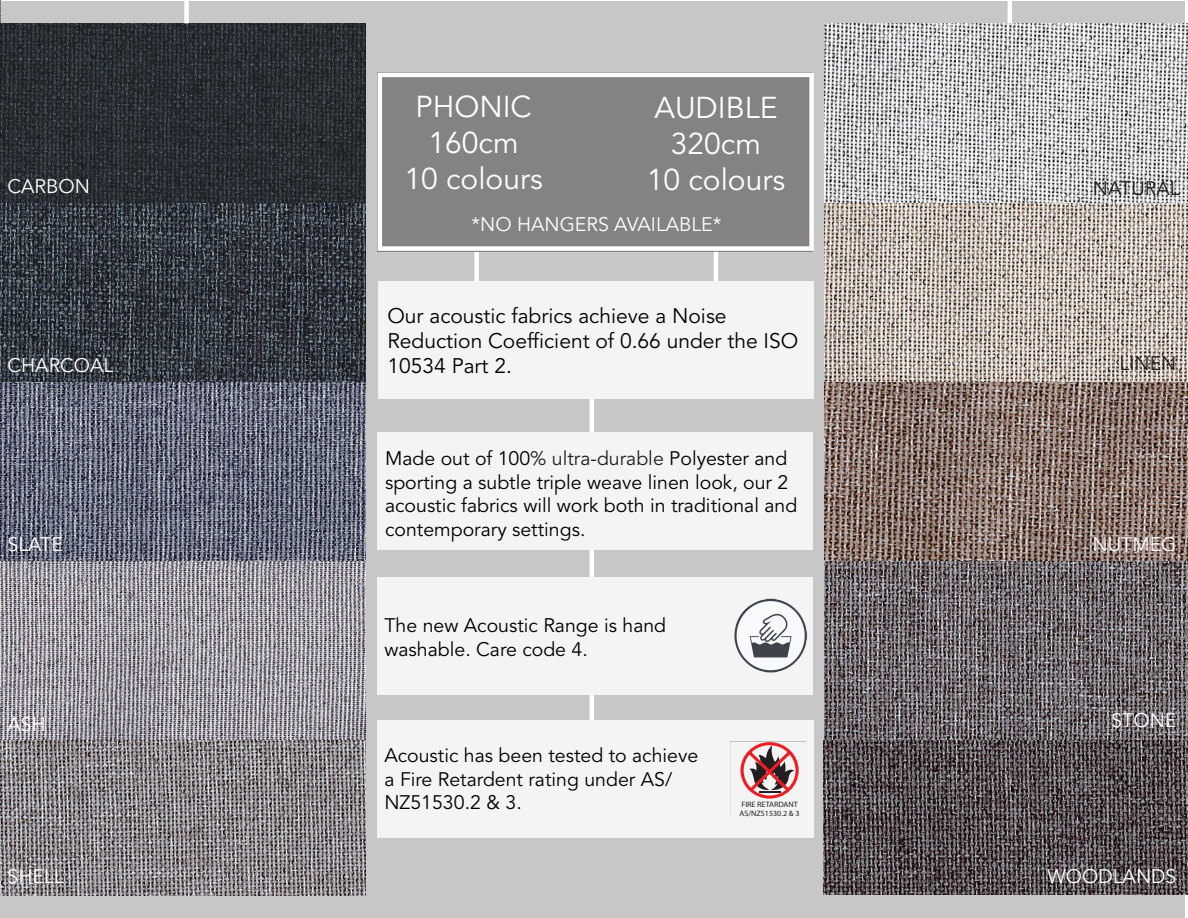
<style>
.page{position:relative;width:1188px;height:918px;background:#fff}
.page>*{position:absolute;margin:0;border:0;box-sizing:border-box;transform-origin:0 0}
.t1{font:30px "Avenir";color:#fff}
.t2{font:21px/25.2px "Avenir";color:#000}
.t3{font:19.5px/23.4px "Avenir";color:#000}
.t4{font:19.5px "Avenir";color:#fff}
.t5{font:19.5px "Avenir";color:#231f20}
.t6{font:7.8px/9.4px "Myriad Pro";color:#231f20}
.s1{color:#231f20}
</style>
<div class="page">
<div style="left:0;top:2px;width:1185px;height:916px;background:#c7c7c7"></div>
<div style="left:378px;top:432px;width:435px;height:118px;background:#f4f4f4"></div>
<div style="left:378px;top:577px;width:435px;height:118px;background:#f4f4f4"></div>
<div style="left:378px;top:720px;width:436px;height:118px;background:#f4f4f4"></div>
<svg style="left:731px;top:741px;width:75px;height:58px"></svg>
<img style="left:734px;top:598px;width:74px;height:75px">
<hr style="left:590px;top:550px;width:4px;height:27px;background:#fff">
<hr style="left:590px;top:695px;width:4px;height:25px;background:#fff">
<div style="left:474px;top:252px;width:5px;height:30px;background:#fff"></div>
<hr style="left:714px;top:251px;width:4px;height:30px;background:#fff">
<div style="left:378px;top:73px;width:435px;height:179px;background:#848282"></div>
<div style="left:378px;top:73px;width:436px;height:178px;border:4px solid #fff"></div>
<img style="left:0;top:0;width:1px;height:23px">
<img style="left:0;top:23px;width:366px;height:181px">
<img style="left:0;top:204px;width:366px;height:179px">
<img style="left:0;top:383px;width:366px;height:178px">
<img style="left:0;top:561px;width:366px;height:180px">
<img style="left:0;top:741px;width:366px;height:154px">
<img style="left:824px;top:23px;width:364px;height:181px">
<img style="left:824px;top:204px;width:364px;height:179px">
<img style="left:824px;top:383px;width:364px;height:178px">
<img style="left:824px;top:561px;width:364px;height:179px">
<img style="left:823px;top:740px;width:365px;height:155px">
<div style="left:184px;top:0;width:5px;height:23px;background:#fff"></div>
<hr style="left:1008px;top:0;width:4px;height:23px;background:#fff">
<div style="left:378px;top:281px;width:436px;height:118px;background:#f4f4f4"></div>
<hr style="left:590px;top:399px;width:4px;height:33px;background:#fff">
<p class="t1" style="left:415px;top:90px;width:118px">PHONIC</p>
<p class="t1" style="left:429px;top:126px;width:92px">160cm</p>
<p class="t1" style="left:404px;top:162px;width:140px">10 colours</p>
<p class="t1" style="left:654px;top:90px;width:125px">AUDIBLE</p>
<p class="t1" style="left:671px;top:126px;width:92px">320cm</p>
<p class="t4" style="left:8px;top:175px;width:84px">CARBON</p>
<p class="t1" style="left:647px;top:162px;width:140px">10 colours</p>
<p class="t4" style="left:8px;top:354px;width:107px">CHARCOAL</p>
<p class="t4" style="left:8px;top:533px;width:57px">SLATE</p>
<p class="t4" style="left:8px;top:713px;width:40px">ASH</p>
<p class="t4" style="left:8px;top:865px;width:57px">SHELL</p>
<p class="t4" style="left:472px;top:213px;width:251px">*NO HANGERS AVAILABLE*</p>
<p class="t2" style="left:387px;top:303px;width:341px">Our acoustic fabrics achieve a Noise</p>
<p class="t2" style="left:387px;top:329px;width:412px">Reduction Coefficient of 0.66 under the ISO<br>10534 Part 2.</p>
<p class="t3" style="left:385px;top:447px;width:404px">Made out of 100<span class="s1">% ultra-durable</span> Polyester and</p>
<p class="t3" style="left:385px;top:471px;width:414px">sporting a subtle triple weave linen look, our 2 acoustic fabrics will work both in traditional and contemporary settings.</p>
<p class="t3" style="left:384px;top:614px;width:283px">The new Acoustic Range is hand</p>
<p class="t3" style="left:384px;top:638px;width:205px">washable. Care code 4.</p>
<p class="t3" style="left:384px;top:745px;width:315px">Acoustic has been tested to achieve a Fire Retardent rating under AS/<br>NZ51530.2 &amp; 3.</p>
<p class="t6" style="left:740px;top:799px;width:62px">FIRE RETARDANT<br>AS/NZS1530.2 &amp; 3</p>
<p class="t5" style="left:1093px;top:177px;width:88px">NATURAL</p>
<p class="t5" style="left:1120px;top:352px;width:58px">LINEN</p>
<p class="t4" style="left:1093px;top:533px;width:85px">NUTMEG</p>
<p class="t4" style="left:1111px;top:709px;width:67px">STONE</p>
<p class="t4" style="left:1047px;top:865px;width:130px">WOODLANDS</p>
</div>
